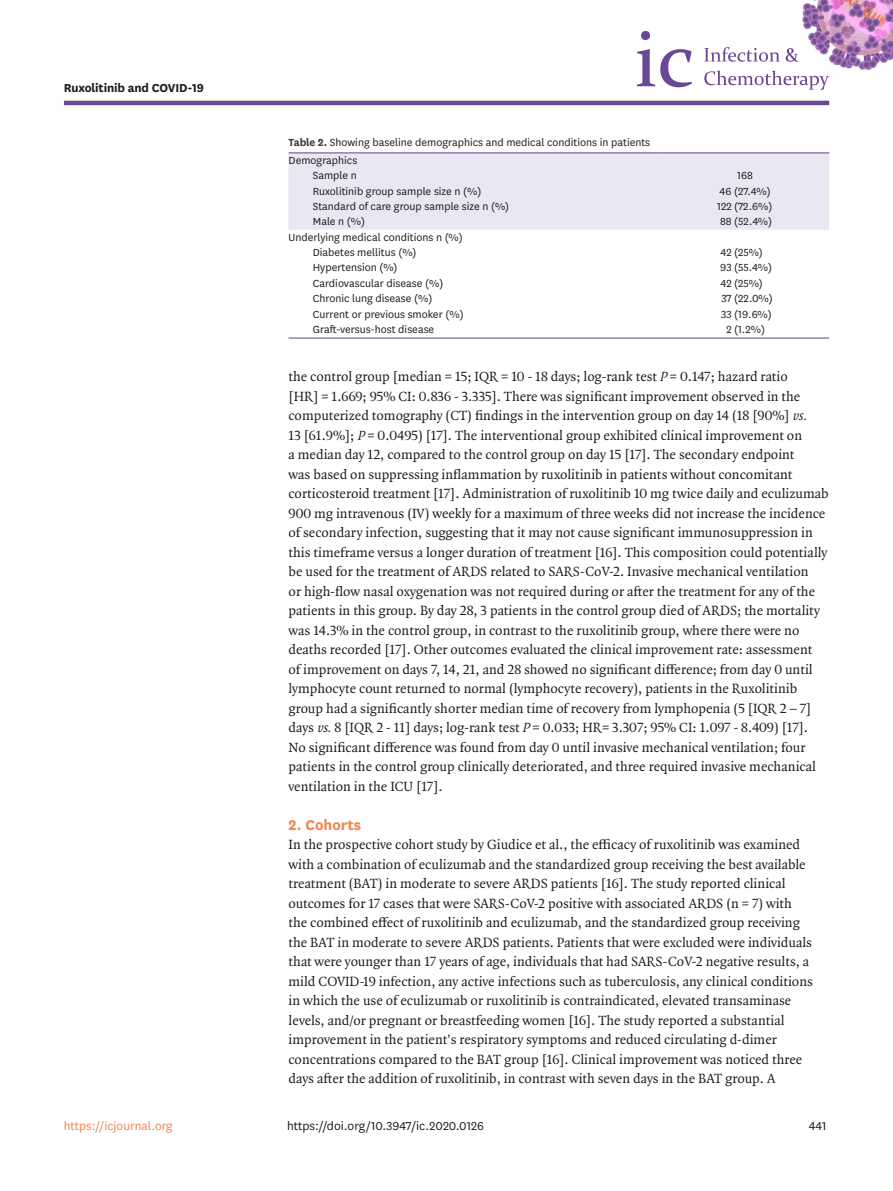
<style>
.page{position:relative;width:893px;height:1191px;background:#fff}
.page>*{position:absolute;margin:0;border:0;box-sizing:border-box;transform-origin:0 0}
.t1{font:700 16.5px "National";color:#f18752}
.t2{font:14.25px/19.5px "Quadraat OT";color:#1d1d1b}
.t3{font:13.5px "National";color:#1d1d1b}
.t4{font:700 13.5px "National";letter-spacing:-.01em;color:#1d1d1b}
.t5{font:13.5px "National";color:#f18752}
.t6{font:12px/17.7px "National";color:#1d1d1b}
.s1{font-weight:700;color:#3d3d3c}
.s2{font-style:italic}
</style>
<div class="page">
<img style="left:798px;top:0;width:95px;height:70px">
<hr style="left:64px;top:101px;width:765px;height:4px;background:#6c4796">
<svg style="left:637px;top:31px;width:55px;height:56px"></svg>
<svg style="left:704px;top:71px;width:125px;height:19px"></svg>
<svg style="left:704px;top:47px;width:94px;height:15px"></svg>
<svg style="left:289px;top:337px;width:24px;height:1px"></svg>
<hr style="left:313px;top:337px;width:348px;height:1px;background:#6c4796">
<hr style="left:661px;top:337px;width:168px;height:1px;background:#6c4796">
<div style="left:289px;top:152px;width:540px;height:78px;background:#eae6f4"></div>
<hr style="left:313px;top:152px;width:348px;height:1px;background:#6c4796">
<hr style="left:661px;top:152px;width:168px;height:1px;background:#6c4796">
<p class="t4" style="left:64px;top:78px;width:142px">Ruxolitinib and COVID-19</p>
<p class="t6" style="left:289px;top:133px;width:363px"><span class="s1">Table 2.</span> Showing baseline demographics and medical conditions in patients<br>Demographics</p>
<p class="t6" style="left:313px;top:166px;width:46px">Sample n</p>
<p class="t6" style="left:737px;top:166px;width:17px">168</p>
<p class="t6" style="left:313px;top:182px;width:170px">Ruxolitinib group sample size n (%)</p>
<p class="t6" style="left:720px;top:182px;width:53px">46 (27.4%)</p>
<p class="t6" style="left:313px;top:197px;width:198px">Standard of care group sample size n (%)</p>
<p class="t6" style="left:717px;top:197px;width:57px">122 (72.6%)</p>
<p class="t6" style="left:313px;top:212px;width:54px">Male n (%)</p>
<p class="t6" style="left:720px;top:212px;width:54px">88 (52.4%)</p>
<p class="t6" style="left:313px;top:229px;width:152px;line-height:15.3px;text-indent:-24px">Underlying medical conditions n (%)<br>Diabetes mellitus (%)</p>
<p class="t6" style="left:720px;top:243px;width:44px">42 (25%)</p>
<p class="t6" style="left:313px;top:258px;width:86px">Hypertension (%)</p>
<p class="t6" style="left:720px;top:258px;width:53px">93 (55.4%)</p>
<p class="t6" style="left:313px;top:274px;width:132px">Cardiovascular disease (%)</p>
<p class="t6" style="left:720px;top:274px;width:44px">42 (25%)</p>
<p class="t6" style="left:313px;top:289px;width:121px">Chronic lung disease (%)</p>
<p class="t6" style="left:721px;top:289px;width:53px">37 (22.0%)</p>
<p class="t6" style="left:313px;top:304px;width:152px">Current or previous smoker (%)</p>
<p class="t6" style="left:721px;top:304px;width:52px">33 (19.6%)</p>
<p class="t6" style="left:313px;top:320px;width:123px">Graft-versus-host disease</p>
<p class="t6" style="left:726px;top:320px;width:40px">2 (1.2%)</p>
<p class="t2" style="left:289px;top:367px;width:542px">the control group [median = 15; IQR = 10 - 18 days; log-rank test <span class="s2">P</span> = 0.147; hazard ratio<br>[HR] = 1.669; 95% CI: 0.836 - 3.335]. There was significant improvement observed in the computerized tomography (CT) findings in the intervention group on day 14 (18 [90%] <span class="s2">vs.<br></span>13 [61.9%]; <span class="s2">P</span> = 0.0495) [17]. The interventional group exhibited clinical improvement on<br>a median day 12, compared to the control group on day 15 [17]. The secondary endpoint<br>was based on suppressing inflammation by ruxolitinib in patients without concomitant corticosteroid treatment [17]. Administration of ruxolitinib 10 mg twice daily and eculizumab 900 mg intravenous (IV) weekly for a maximum of three weeks did not increase the incidence of secondary infection, suggesting that it may not cause significant immunosuppression in this timeframe versus a longer duration of treatment [16]. This composition could potentially be used for the treatment of ARDS related to SARS-CoV-2. Invasive mechanical ventilation<br>or high-flow nasal oxygenation was not required during or after the treatment for any of the patients in this group. By day 28, 3 patients in the control group died of ARDS; the mortality was 14.3% in the control group, in contrast to the ruxolitinib group, where there were no deaths recorded [17]. Other outcomes evaluated the clinical improvement rate: assessment<br>of improvement on days 7, 14, 21, and 28 showed no significant difference; from day 0 until lymphocyte count returned to normal (lymphocyte recovery), patients in the Ruxolitinib group had a significantly shorter median time of recovery from lymphopenia (5 [IQR 2 – 7] days <span class="s2">vs.</span>8 [IQR 2 - 11] days; log-rank test <span class="s2">P</span> = 0.033; HR= 3.307; 95% CI: 1.097 - 8.409) [17].<br>No significant difference was found from day 0 until invasive mechanical ventilation; four patients in the control group clinically deteriorated, and three required invasive mechanical ventilation in the ICU [17].</p>
<p class="t1" style="left:289px;top:813px;width:74px">2. Cohorts</p>
<p class="t2" style="left:289px;top:835px;width:526px">In the prospective cohort study by Giudice et al., the efficacy of ruxolitinib was examined with a combination of eculizumab and the standardized group receiving the best available treatment (BAT) in moderate to severe ARDS patients [16]. The study reported clinical outcomes for 17 cases that were SARS-CoV-2 positive with associated ARDS (n = 7) with the combined effect of ruxolitinib and eculizumab, and the standardized group receiving the BAT in moderate to severe ARDS patients. Patients that were excluded were individuals that were younger than 17 years of age, individuals that had SARS-CoV-2 negative results, a mild COVID-19 infection, any active infections such as tuberculosis, any clinical conditions in which the use of eculizumab or ruxolitinib is contraindicated, elevated transaminase levels, and/or pregnant or breastfeeding women [16]. The study reported a substantial improvement in the patient's respiratory symptoms and reduced circulating d-dimer concentrations compared to the BAT group [16]. Clinical improvement was noticed three days after the addition of ruxolitinib, in contrast with seven days in the BAT group. A</p>
<p class="t5" style="left:64px;top:1116px;width:110px">https://icjournal.org</p>
<p class="t3" style="left:287px;top:1116px;width:198px">https://doi.org/10.3947/ic.2020.0126</p>
<p class="t3" style="left:809px;top:1116px;width:19px">441</p>
</div>
